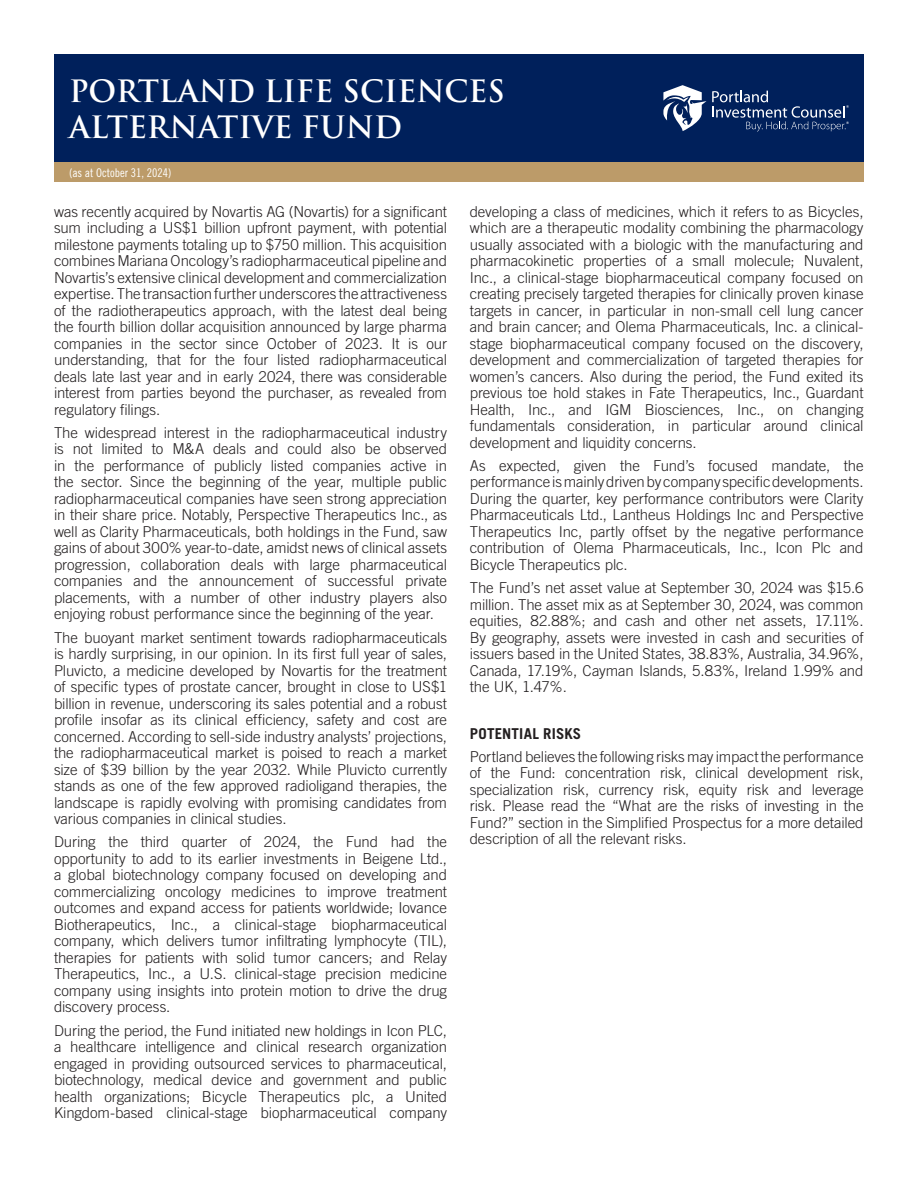
<style>
.page{position:relative;width:918px;height:1188px;background:#fff}
.page>*{position:absolute;margin:0;border:0;box-sizing:border-box;transform-origin:0 0}
.t1{font:700 30px/36px "Trajan Pro";color:#fff}
.Body_-_Bullets{font:300 15px/16.5px "Trade Gothic";letter-spacing:-.005em;color:#231f20;text-align:justify}
.Body_-_Bullets-2{font:700 15px "Trade Gothic";letter-spacing:.015em;color:#231f20}
.t2{font:12px "Trade Gothic Cond Eighteen";color:#fff}
</style>
<div class="page">
<div style="left:54px;top:54px;width:810px;height:109px;background:#00205b"></div>
<svg style="left:664px;top:85px;width:185px;height:47px"></svg>
<div style="left:54px;top:163px;width:810px;height:19px;background:#bc9b69"></div>
<h1 class="t1" style="left:69px;top:73px;width:438px">PORTLAND LIFE SCIENCES<br>ALTERNATIVE FUND</h1>
<p class="t2" style="left:69px;top:166px;width:104px">(as at October 31, 2024)</p>
<p class="Body_-_Bullets" style="left:54px;top:203px;width:395px">was recently acquired by Novartis AG (Novartis) for a significant sum including a US$1 billion upfront payment, with potential milestone payments totaling up to $750 million. This acquisition combines Mariana Oncology’s radiopharmaceutical pipeline and Novartis’s extensive clinical development and commercialization expertise. The transaction further underscores the attractiveness of the radiotherapeutics approach, with the latest deal being the fourth billion dollar acquisition announced by large pharma companies in the sector since October of 2023. It is our understanding, that for the four listed radiopharmaceutical deals late last year and in early 2024, there was considerable interest from parties beyond the purchaser, as revealed from regulatory filings.</p>
<p class="Body_-_Bullets" style="left:54px;top:424px;width:395px">The widespread interest in the radiopharmaceutical industry is not limited to M&amp;A deals and could also be observed in the performance of publicly listed companies active in the sector. Since the beginning of the year, multiple public radiopharmaceutical companies have seen strong appreciation in their share price. Notably, Perspective Therapeutics Inc., as well as Clarity Pharmaceuticals, both holdings in the Fund, saw gains of about 300% year-to-date, amidst news of clinical assets progression, collaboration deals with large pharmaceutical companies and the announcement of successful private placements, with a number of other industry players also enjoying robust performance since the beginning of the year.</p>
<p class="Body_-_Bullets" style="left:54px;top:629px;width:395px">The buoyant market sentiment towards radiopharmaceuticals is hardly surprising, in our opinion. In its first full year of sales, Pluvicto, a medicine developed by Novartis for the treatment of specific types of prostate cancer, brought in close to US$1 billion in revenue, underscoring its sales potential and a robust profile insofar as its clinical efficiency, safety and cost are concerned. According to sell-side industry analysts’ projections, the radiopharmaceutical market is poised to reach a market size of $39 billion by the year 2032. While Pluvicto currently stands as one of the few approved radioligand therapies, the landscape is rapidly evolving with promising candidates from various companies in clinical studies.</p>
<p class="Body_-_Bullets" style="left:54px;top:834px;width:395px">During the third quarter of 2024, the Fund had the opportunity to add to its earlier investments in Beigene Ltd., a global biotechnology company focused on developing and commercializing oncology medicines to improve treatment outcomes and expand access for patients worldwide; Iovance Biotherapeutics, Inc., a clinical-stage biopharmaceutical company, which delivers tumor infiltrating lymphocyte (TIL), therapies for patients with solid tumor cancers; and Relay Therapeutics, Inc., a U.S. clinical-stage precision medicine company using insights into protein motion to drive the drug discovery process.</p>
<p class="Body_-_Bullets" style="left:54px;top:1022px;width:395px">During the period, the Fund initiated new holdings in Icon PLC, a healthcare intelligence and clinical research organization engaged in providing outsourced services to pharmaceutical, biotechnology, medical device and government and public health organizations; Bicycle Therapeutics plc, a United Kingdom-based clinical-stage biopharmaceutical company</p>
<p class="Body_-_Bullets" style="left:470px;top:203px;width:395px">developing a class of medicines, which it refers to as Bicycles, which are a therapeutic modality combining the pharmacology usually associated with a biologic with the manufacturing and pharmacokinetic properties of a small molecule; Nuvalent, Inc., a clinical-stage biopharmaceutical company focused on creating precisely targeted therapies for clinically proven kinase targets in cancer, in particular in non-small cell lung cancer and brain cancer; and Olema Pharmaceuticals, Inc. a clinical&shy;stage biopharmaceutical company focused on the discovery, development and commercialization of targeted therapies for women’s cancers. Also during the period, the Fund exited its previous toe hold stakes in Fate Therapeutics, Inc., Guardant Health, Inc., and IGM Biosciences, Inc., on changing fundamentals consideration, in particular around clinical development and liquidity concerns.</p>
<p class="Body_-_Bullets" style="left:470px;top:457px;width:395px">As expected, given the Fund’s focused mandate, the performance is mainly driven by company specific developments.<br>During the quarter, key performance contributors were Clarity Pharmaceuticals Ltd., Lantheus Holdings Inc and Perspective Therapeutics Inc, partly offset by the negative performance contribution of Olema Pharmaceuticals, Inc., Icon Plc and Bicycle Therapeutics plc.</p>
<p class="Body_-_Bullets" style="left:470px;top:579px;width:395px">The Fund’s net asset value at September 30, 2024 was $15.6 million. The asset mix as at September 30, 2024, was common equities, 82.88%; and cash and other net assets, 17.11%.<br>By geography, assets were invested in cash and securities of issuers based in the United States, 38.83%, Australia, 34.96%, Canada, 17.19%, Cayman Islands, 5.83%, Ireland 1.99% and the UK, 1.47%.</p>
<p class="Body_-_Bullets-2" style="left:470px;top:724px;width:113px">POTENTIAL RISKS</p>
<p class="Body_-_Bullets" style="left:470px;top:748px;width:395px">Portland believes the following risks may impact the performance of the Fund: concentration risk, clinical development risk, specialization risk, currency risk, equity risk and leverage risk. Please read the “What are the risks of investing in the Fund?” section in the Simplified Prospectus for a more detailed description of all the relevant risks.</p>
</div>
